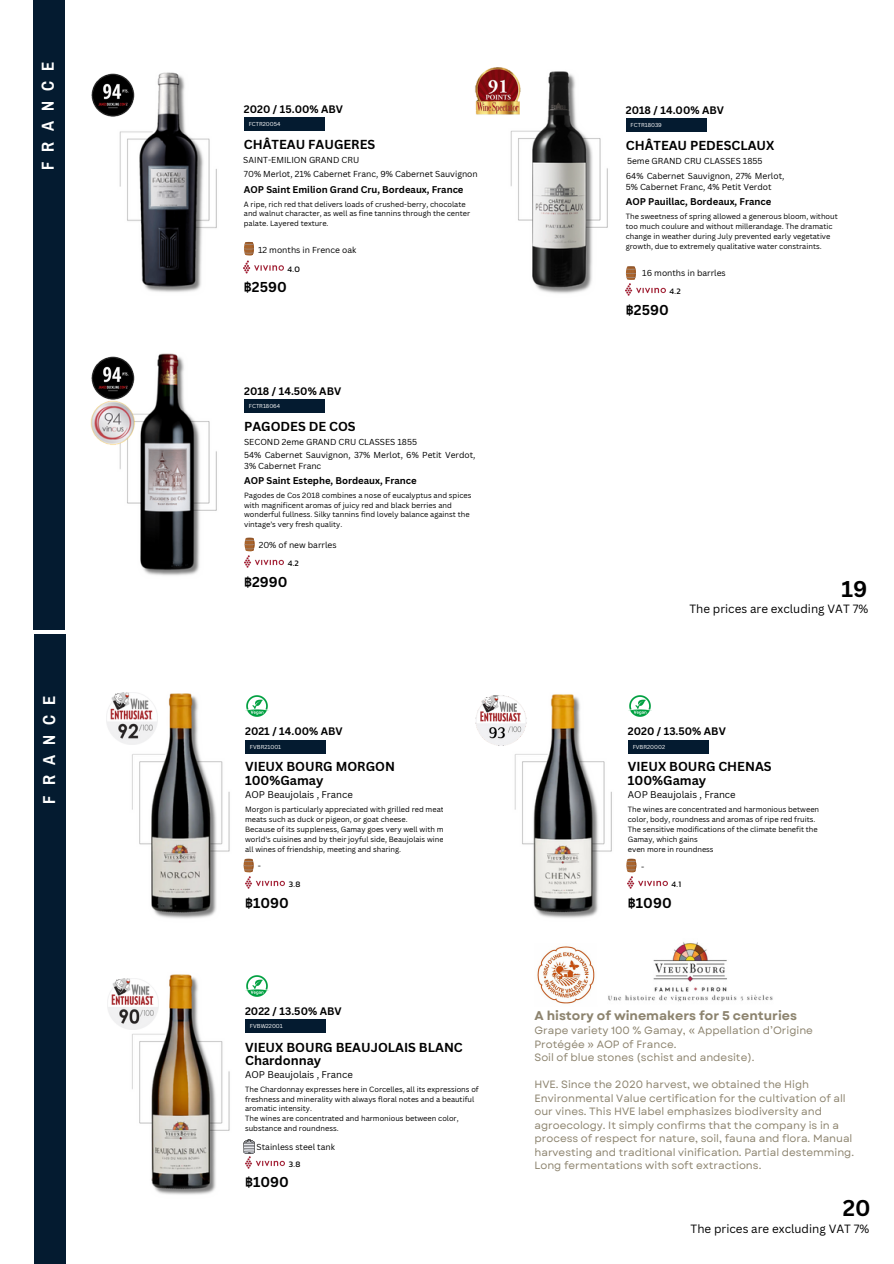
<style>
.page{position:relative;width:894px;height:1264px;background:#fff}
.page>*{position:absolute;margin:0;border:0;box-sizing:border-box;transform-origin:0 0}
.t1{font:700 22.2px "Canva Sans";color:#000}
.t2{font:700 16.95px "Archivo Narrow";letter-spacing:.6em;color:#fff}
.t3{font:700 13.95px "Canva Sans";color:#000}
.t4{font:700 12.75px "Canva Sans";color:#000}
.t5{font:700 12.75px "Garet";color:#8d846f}
.t6{font:11.55px "Canva Sans";color:#000}
.t7{font:10.5px/13.5px "Garet";color:#8d846f}
.t8{font:700 10.5px "Canva Sans";color:#000}
.t9{font:700 9.45px "Canva Sans";color:#000}
.t10{font:9.45px "Canva Sans";color:#000}
.t11{font:8.4px/11.2px "Canva Sans";color:#000}
.t12{font:8.4px "Kanit";color:#000}
.t13{font:7.35px/9.9px "Canva Sans";color:#000}
.t14{font:5.55px "Canva Sans";color:#fff}
.s1{font-family:"Noto Sans Thai"}
</style>
<div class="page">
<img style="left:64px;top:60px;width:223px;height:239px">
<img style="left:510px;top:71px;width:168px;height:223px">
<img style="left:64px;top:342px;width:223px;height:239px">
<div style="left:33px;top:0;width:31px;height:629px;background:#041b30"></div>
<svg style="left:625px;top:266px;width:11px;height:14px"></svg>
<div style="left:625px;top:119px;width:81px;height:13px;background:#041b30"></div>
<img style="left:625px;top:283px;width:40px;height:13px">
<img style="left:475px;top:67px;width:47px;height:50px">
<div style="left:244px;top:118px;width:80px;height:13px;background:#041b30"></div>
<img style="left:244px;top:260px;width:39px;height:14px">
<svg style="left:244px;top:242px;width:10px;height:13px"></svg>
<img style="left:91px;top:72px;width:45px;height:45px">
<div style="left:244px;top:400px;width:80px;height:13px;background:#041b30"></div>
<img style="left:244px;top:555px;width:39px;height:13px">
<svg style="left:244px;top:537px;width:11px;height:14px"></svg>
<img style="left:91px;top:356px;width:45px;height:90px">
<img style="left:128px;top:693px;width:172px;height:226px">
<svg style="left:243px;top:858px;width:11px;height:14px"></svg>
<div style="left:245px;top:740px;width:80px;height:13px;background:#041b30"></div>
<img style="left:245px;top:876px;width:39px;height:13px">
<img style="left:245px;top:695px;width:24px;height:23px">
<img style="left:514px;top:694px;width:168px;height:224px">
<svg style="left:626px;top:858px;width:10px;height:14px"></svg>
<div style="left:627px;top:740px;width:81px;height:13px;background:#041b30"></div>
<img style="left:627px;top:876px;width:40px;height:13px">
<img style="left:627px;top:695px;width:24px;height:23px">
<img style="left:129px;top:974px;width:156px;height:221px">
<div style="left:34px;top:634px;width:32px;height:629px;background:#041b30"></div>
<div style="left:245px;top:1019px;width:80px;height:14px;background:#041b30"></div>
<img style="left:245px;top:1155px;width:39px;height:14px">
<img style="left:245px;top:974px;width:24px;height:24px">
<img style="left:106px;top:692px;width:52px;height:52px">
<img style="left:475px;top:694px;width:52px;height:53px">
<img style="left:107px;top:978px;width:51px;height:51px">
<svg style="left:243px;top:1139px;width:12px;height:14px"></svg>
<img style="left:537px;top:946px;width:58px;height:58px">
<img style="left:608px;top:942px;width:165px;height:60px">
<p class="t2" style="left:39px;top:170px;width:110px;rotate:-90deg">FRANCE</p>
<p class="t2" style="left:40px;top:804px;width:110px;rotate:-90deg">FRANCE</p>
<h6 class="t8" style="left:244px;top:102px;width:101px">2020 / 15.00% ABV</h6>
<p class="t14" style="left:248px;top:120px;width:33px">FCTR20054</p>
<p class="t4" style="left:244px;top:135px;width:133px">CHÂTEAU FAUGERES</p>
<p class="t9" style="left:244px;top:183px;width:221px">AOP Saint Emilion Grand Cru, Bordeaux, France</p>
<p class="t11" style="left:243px;top:154px;width:117px">SAINT-EMILION GRAND CRU</p>
<h6 class="t11" style="left:244px;top:168px;width:235px">70% Merlot, 21% Cabernet Franc, 9% Cabernet Sauvignon</h6>
<h2 class="t13" style="left:244px;top:199px;width:228px">A ripe, rich red that delivers loads of crushed-berry, chocolate and walnut character, as well as fine tannins through the center palate. Layered texture.</h2>
<h2 class="t12" style="left:287px;top:262px;width:14px">4.0</h2>
<p class="t11" style="left:258px;top:244px;width:100px">12 months in Frence oak</p>
<p class="t3" style="left:244px;top:277px;width:44px"><span class="s1">฿</span>2590</p>
<p class="t8" style="left:244px;top:384px;width:99px">2018 / 14.50% ABV</p>
<p class="t14" style="left:249px;top:402px;width:33px">FCTR18064</p>
<h3 class="t4" style="left:244px;top:417px;width:113px">PAGODES DE COS</h3>
<p class="t11" style="left:244px;top:436px;width:174px">SECOND 2eme GRAND CRU CLASSES 1855</p>
<p class="t11" style="left:244px;top:449px;width:233px">54% Cabernet Sauvignon, 37% Merlot, 6% Petit Verdot,<br>3% Cabernet Franc</p>
<p class="t9" style="left:244px;top:474px;width:174px">AOP Saint Estephe, Bordeaux, France</p>
<p class="t13" style="left:244px;top:490px;width:229px">Pagodes de Cos 2018 combines a nose of eucalyptus and spices with magnificent aromas of juicy red and black berries and wonderful fullness. Silky tannins find lovely balance against the vintage’s very fresh quality.</p>
<p class="t12" style="left:287px;top:557px;width:13px">4.2</p>
<p class="t11" style="left:258px;top:539px;width:79px">20% of new barrles</p>
<h3 class="t3" style="left:244px;top:572px;width:45px"><span class="s1">฿</span>2990</h3>
<p class="t8" style="left:245px;top:724px;width:99px">2021 / 14.00% ABV</p>
<h6 class="t14" style="left:250px;top:743px;width:33px">FVBR21001</h6>
<p class="t4" style="left:245px;top:757px;width:151px">VIEUX BOURG MORGON</p>
<p class="t10" style="left:245px;top:788px;width:109px">AOP Beaujolais , France</p>
<h3 class="t4" style="left:245px;top:771px;width:80px">100%Gamay</h3>
<p class="t13" style="left:245px;top:804px;width:223px">Morgon is particularly appreciated with grilled red meats, grey meats such as duck or pigeon, or goat cheese.</p>
<h4 class="t13" style="left:245px;top:824px;width:241px">Because of its suppleness, Gamay goes very well with most of the world's cuisines and by their joyful side, Beaujolais wines are above all wines of friendship, meeting and sharing.</h4>
<h5 class="t11" style="left:257px;top:860px;width:5px">-</h5>
<p class="t12" style="left:288px;top:878px;width:13px">3.8</p>
<p class="t3" style="left:245px;top:892px;width:45px"><span class="s1">฿</span>1090</p>
<h3 class="t8" style="left:245px;top:1003px;width:98px">2022 / 13.50% ABV</h3>
<p class="t14" style="left:250px;top:1022px;width:34px">FVBW22001</p>
<p class="t4" style="left:245px;top:1037px;width:219px">VIEUX BOURG BEAUJOLAIS BLANC</p>
<h2 class="t10" style="left:245px;top:1067px;width:109px">AOP Beaujolais , France</h2>
<h3 class="t4" style="left:245px;top:1051px;width:78px">Chardonnay</h3>
<p class="t13" style="left:245px;top:1083px;width:235px">The Chardonnay expresses here in Corcelles, all its expressions of freshness and minerality with always floral notes and a beautiful aromatic intensity.</p>
<h2 class="t13" style="left:245px;top:1113px;width:215px">The wines are concentrated and harmonious between color,</h2>
<p class="t13" style="left:245px;top:1123px;width:95px">substance and roundness.</p>
<p class="t11" style="left:256px;top:1141px;width:80px">Stainless steel tank</p>
<h4 class="t12" style="left:288px;top:1157px;width:13px">3.8</h4>
<h2 class="t3" style="left:245px;top:1172px;width:45px"><span class="s1">฿</span>1090</h2>
<h4 class="t8" style="left:625px;top:103px;width:100px">2018 / 14.00% ABV</h4>
<p class="t14" style="left:630px;top:121px;width:33px">FCTR18039</p>
<p class="t4" style="left:625px;top:136px;width:150px">CHÂTEAU PEDESCLAUX</p>
<p class="t11" style="left:627px;top:155px;width:137px">5eme GRAND CRU CLASSES 1855</p>
<p class="t11" style="left:625px;top:170px;width:160px">64% Cabernet Sauvignon, 27% Merlot,<br>5% Cabernet Franc, 4% Petit Verdot</p>
<p class="t9" style="left:625px;top:195px;width:147px">AOP Pauillac, Bordeaux, France</p>
<p class="t13" style="left:625px;top:211px;width:213px">The sweetness of spring allowed a generous bloom, without too much coulure and without millerandage. The dramatic change in weather during July prevented early vegetative growth, due to extremely qualitative water constraints.</p>
<h4 class="t11" style="left:642px;top:267px;width:85px">16 months in barrles</h4>
<p class="t12" style="left:669px;top:285px;width:13px">4.2</p>
<p class="t3" style="left:625px;top:300px;width:44px"><span class="s1">฿</span>2590</p>
<p class="t1" style="left:841px;top:573px;width:27px">19</p>
<h1 class="t6" style="left:689px;top:601px;width:180px">The prices are excluding VAT 7%</h1>
<p class="t8" style="left:627px;top:724px;width:99px">2020 / 13.50% ABV</p>
<p class="t14" style="left:632px;top:743px;width:34px">FVBR20002</p>
<p class="t4" style="left:627px;top:757px;width:145px">VIEUX BOURG CHENAS</p>
<p class="t10" style="left:627px;top:788px;width:109px">AOP Beaujolais , France</p>
<p class="t4" style="left:627px;top:771px;width:80px">100%Gamay</p>
<p class="t13" style="left:627px;top:804px;width:193px">The wines are concentrated and harmonious between</p>
<p class="t13" style="left:627px;top:814px;width:189px">color, body, roundness and aromas of ripe red fruits.</p>
<p class="t13" style="left:627px;top:824px;width:191px">The sensitive modifications of the climate benefit the<br>Gamay, which gains</p>
<h4 class="t13" style="left:627px;top:843px;width:87px">even more in roundness</h4>
<p class="t11" style="left:641px;top:861px;width:5px">-</p>
<h1 class="t12" style="left:671px;top:878px;width:11px">4.1</h1>
<p class="t3" style="left:627px;top:892px;width:45px"><span class="s1">฿</span>1090</p>
<p class="t5" style="left:534px;top:1006px;width:264px">A history of winemakers for 5 centuries</p>
<p class="t7" style="left:534px;top:1023px;width:280px">Grape variety 100 % Gamay, « Appellation d’Origine<br>Protégée » AOP of France.<br>Soil of blue stones (schist and andesite).</p>
<p class="t7" style="left:534px;top:1077px;width:321px">HVE. Since the 2020 harvest, we obtained the High Environmental Value certification for the cultivation of all our vines. This HVE label emphasizes biodiversity and agroecology. It simply confirms that the company is in a process of respect for nature, soil, fauna and flora. Manual harvesting and traditional vinification. Partial destemming.<br>Long fermentations with soft extractions.</p>
<p class="t1" style="left:842px;top:1192px;width:29px">20</p>
<p class="t6" style="left:690px;top:1220px;width:180px">The prices are excluding VAT 7%</p>
</div>
